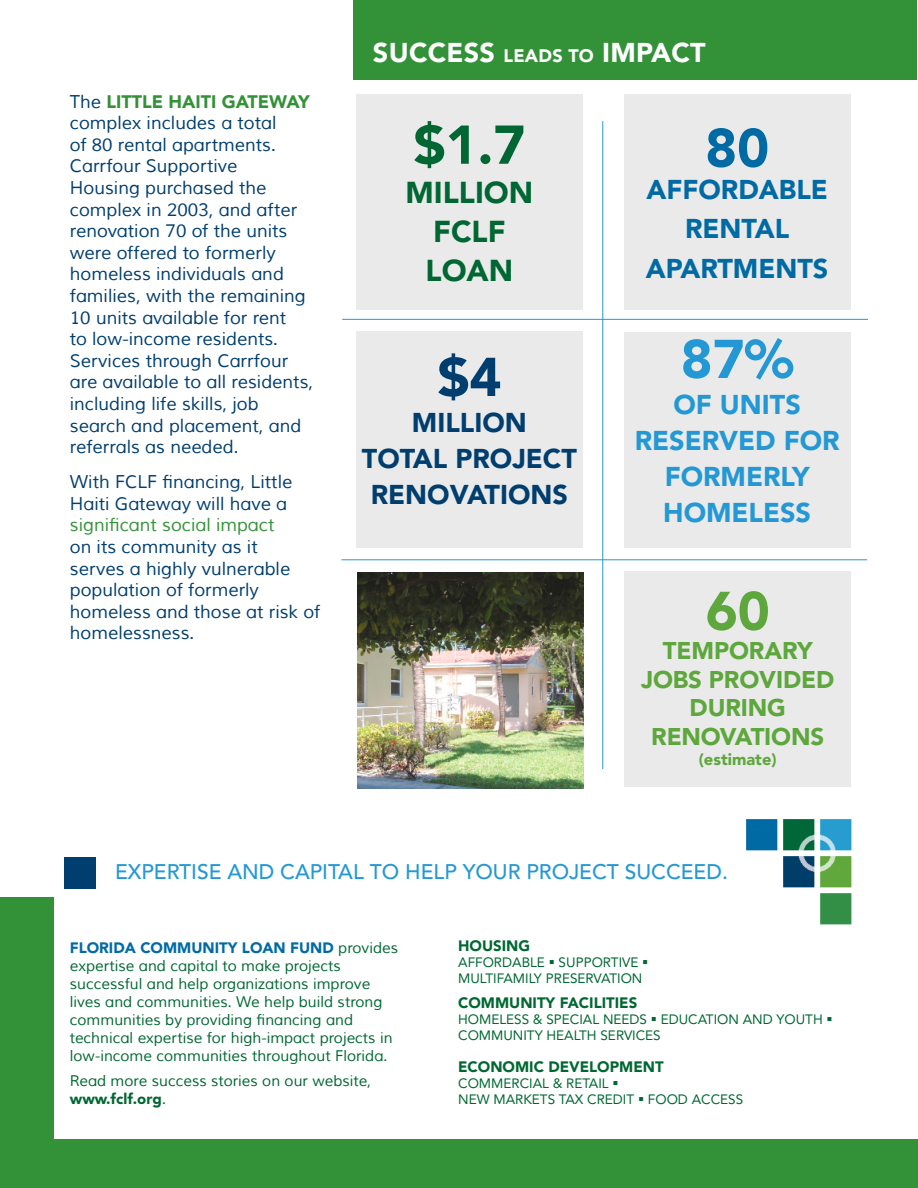
<style>
.page{position:relative;width:918px;height:1188px;background:#fff}
.page>*{position:absolute;margin:0;border:0;box-sizing:border-box;transform-origin:0 0}
.t1{font:900 54px "Avenir LT Std";color:#006733}
.t2{font:900 54px "Avenir LT Std";color:#2398d5}
.t3{font:900 54px "Avenir LT Std";color:#003e6f}
.t4{font:900 54px "Avenir LT Std";color:#5da73c}
.t5{font:900 54px "Avenir LT Std";color:#006aa4}
.t6{font:900 30px "Avenir LT Std";color:#006733}
.t7{font:900 27px/36px "Avenir LT Std";color:#2398d5;text-align:center}
.t8{font:900 27px/36px "Avenir LT Std";color:#003e6f;text-align:center}
.t9{font:900 27px "Avenir LT Std";color:#006aa4}
.t10{font:900 27px "Avenir LT Std";letter-spacing:.01em;color:#fff}
.t11{font:900 24px "Avenir LT Std";letter-spacing:-.005em;color:#5da73c}
.t12{font:500 21px "Avenir LT Std";color:#2398d5}
.t13{font:18px/21.6px "Muli";color:#003e6f}
.t14{font:900 16.5px "Avenir LT Std";color:#5da73c}
.t15{font:15px/18px "Muli";color:#006733}
.t16{font:900 15px "Avenir LT Std";color:#006733}
.t17{font:13.5px/16.2px "Avenir LT Std";color:#006733}
.s1{font-family:"Avenir LT Std";font-weight:900;color:#339238}
.s2{color:#339238}
.s3{font-size:18px}
.s4{font-family:"Avenir LT Std";font-weight:900;color:#006aa4}
.s5{font-family:"Avenir LT Std";font-weight:900}
</style>
<div class="page">
<img style="left:746px;top:819px;width:106px;height:106px">
<div style="left:64px;top:858px;width:31px;height:31px;background:#003e6f"></div>
<hr style="left:603px;top:121px;width:1px;height:648px;background:#2398d5">
<hr style="left:342px;top:560px;width:525px;height:1px;background:#2398d5">
<img style="left:357px;top:572px;width:226px;height:216px">
<div style="left:4px;top:1139px;width:914px;height:49px;background:#339238"></div>
<div style="left:0;top:897px;width:54px;height:291px;background:#339238"></div>
<div style="left:353px;top:0;width:563px;height:80px;background:#339238"></div>
<hr style="left:342px;top:319px;width:526px;height:1px;background:#2398d5">
<div style="left:624px;top:332px;width:227px;height:216px;background:#eaeaea"></div>
<div style="left:356px;top:332px;width:227px;height:216px;background:#eaeaea"></div>
<div style="left:624px;top:571px;width:227px;height:216px;background:#eaeaea"></div>
<div style="left:624px;top:94px;width:227px;height:216px;background:#eaeaea"></div>
<div style="left:356px;top:94px;width:227px;height:216px;background:#eaeaea"></div>
<p class="t13" style="left:70px;top:91px;width:245px">The <span class="s1">LITTLE HAITI GATEWAY </span>complex includes a total<br>of 80 rental apartments.<br>Carrfour Supportive<br>Housing purchased the complex in 2003, and after renovation 70 of the units were offered to formerly homeless individuals and families, with the remaining<br>10 units available for rent<br>to low-income residents.<br>Services through Carrfour are available to all residents, including life skills, job search and placement, and referrals as needed.</p>
<p class="t13" style="left:70px;top:472px;width:252px">With FCLF financing, Little<br>Haiti Gateway will have a <span class="s2">significant social impact<br></span>on its community as it<br>serves a highly vulnerable population of formerly homeless and those at risk of homelessness.</p>
<p class="t10" style="left:373px;top:36px;width:334px">SUCCESS <span class="s3">LEADS TO</span> IMPACT</p>
<p class="t1" style="left:413px;top:112px;width:113px">$1.7</p>
<p class="t6" style="left:406px;top:174px;width:129px">MILLION</p>
<p class="t6" style="left:433px;top:213px;width:74px">FCLF</p>
<p class="t6" style="left:426px;top:252px;width:89px">LOAN</p>
<p class="t3" style="left:437px;top:345px;width:65px">$4</p>
<p class="t8" style="left:412px;top:405px;width:116px">MILLION</p>
<p class="t8" style="left:362px;top:441px;width:216px">TOTAL PROJECT<br>RENOVATIONS</p>
<p class="t5" style="left:705px;top:115px;width:65px">80</p>
<p class="t9" style="left:646px;top:174px;width:183px">AFFORDABLE</p>
<p class="t9" style="left:685px;top:213px;width:106px">RENTAL</p>
<p class="t9" style="left:646px;top:252px;width:184px">APARTMENTS</p>
<p class="t2" style="left:681px;top:327px;width:114px">87%</p>
<p class="t7" style="left:635px;top:387px;width:206px">OF UNITS<br>RESERVED FOR<br>FORMERLY<br>HOMELESS</p>
<p class="t4" style="left:706px;top:579px;width:65px">60</p>
<p class="t11" style="left:663px;top:636px;width:151px">TEMPORARY</p>
<p class="t11" style="left:641px;top:665px;width:195px">JOBS PROVIDED</p>
<p class="t11" style="left:690px;top:694px;width:98px">DURING</p>
<p class="t11" style="left:651px;top:722px;width:174px">RENOVATIONS</p>
<p class="t14" style="left:699px;top:749px;width:79px">(estimate)</p>
<p class="t12" style="left:115px;top:860px;width:614px">EXPERTISE AND CAPITAL TO HELP YOUR PROJECT SUCCEED.</p>
<p class="t15" style="left:70px;top:939px;width:330px"><span class="s4">FLORIDA COMMUNITY LOAN FUND</span> provides expertise and capital to make projects successful and help organizations improve lives and communities. We help build strong communities by providing financing and technical expertise for high-impact projects in low-income communities throughout Florida.</p>
<p class="t15" style="left:70px;top:1072px;width:303px">Read more success stories on our website, <span class="s5">www.fclf.org</span>.</p>
<p class="t16" style="left:458px;top:937px;width:73px">HOUSING</p>
<p class="t17" style="left:458px;top:954px;width:192px">AFFORDABLE ▪ SUPPORTIVE ▪</p>
<p class="t17" style="left:458px;top:971px;width:186px">MULTIFAMILY PRESERVATION</p>
<p class="t16" style="left:458px;top:994px;width:181px">COMMUNITY FACILITIES</p>
<p class="t17" style="left:458px;top:1011px;width:376px">HOMELESS &amp; SPECIAL NEEDS ▪ EDUCATION AND YOUTH ▪<br>COMMUNITY HEALTH SERVICES</p>
<p class="t16" style="left:458px;top:1058px;width:207px">ECONOMIC DEVELOPMENT</p>
<p class="t17" style="left:458px;top:1075px;width:162px">COMMERCIAL &amp; RETAIL ▪</p>
<p class="t17" style="left:458px;top:1092px;width:287px">NEW MARKETS TAX CREDIT ▪ FOOD ACCESS</p>
</div>
